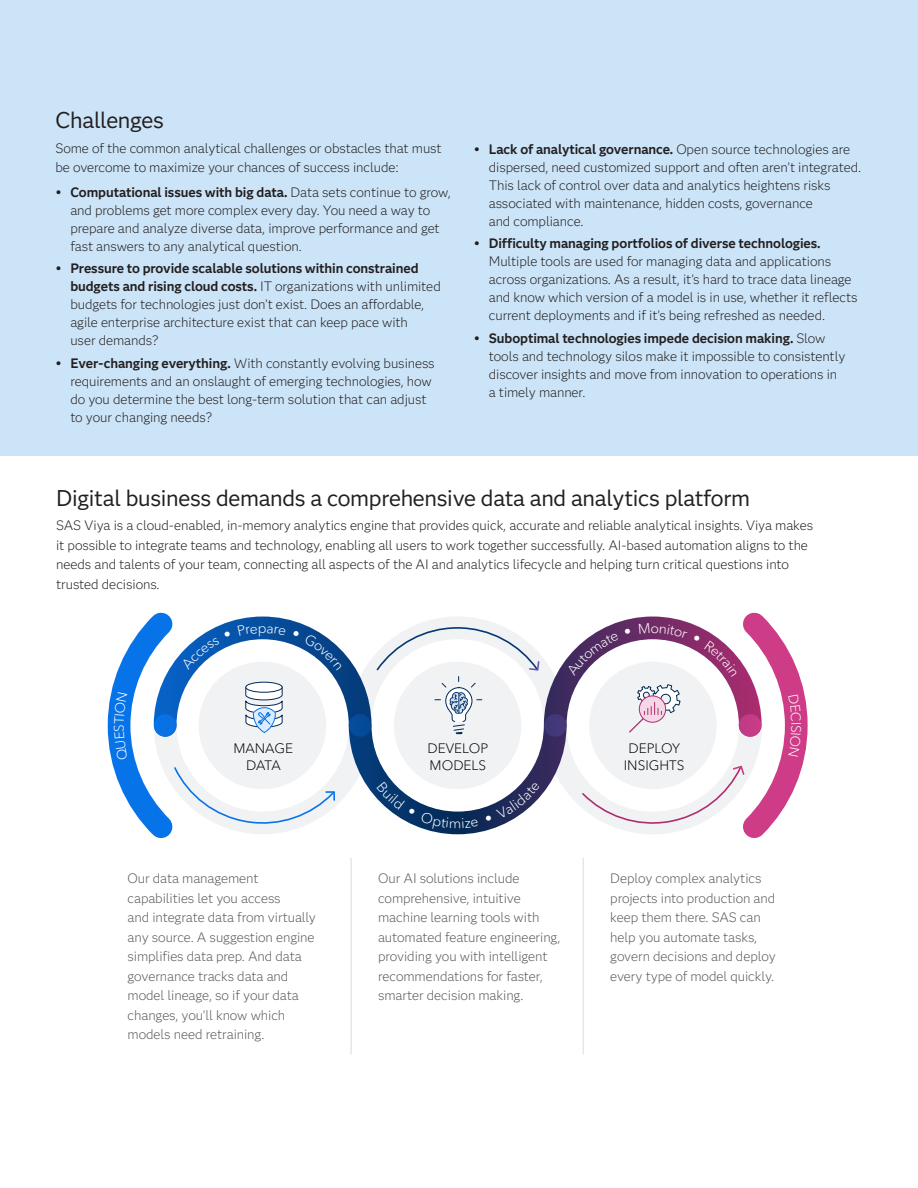
<style>
.page{position:relative;width:918px;height:1188px;background:#fff}
.page>*{position:absolute;margin:0;border:0;box-sizing:border-box;transform-origin:0 0}
.Subhead-1{font:22.5px "Anova";letter-spacing:-.01em;color:#231f20}
.Body{font:300 13.5px/18px "Anova";letter-spacing:-.005em;color:#231f20}
.Body-2{font:300 13.5px/19.5px "Anova";letter-spacing:-.005em;color:#58595b}
.Body_before_bullet{font:300 13.5px/19.5px "Anova";letter-spacing:-.005em;color:#231f20}
.t1{font:300 13.5px/16.2px "Avenir Next W1 G";color:#000;text-align:center}
.s1{font-weight:700}
</style>
<div class="page">
<div style="left:0;top:0;width:918px;height:456px;background:#cce4f7"></div>
<hr style="left:350px;top:858px;width:2px;height:196px;background:#e3e7eb">
<hr style="left:583px;top:858px;width:1px;height:196px;background:#e3e7eb">
<svg style="left:107px;top:612px;width:701px;height:227px"></svg>
<h2 class="Subhead-1" style="left:55px;top:104px;width:110px">Challenges</h2>
<p class="Body_before_bullet" style="left:55px;top:138px;width:388px">Some of the common analytical challenges or obstacles that must be overcome to maximize your chances of success include:</p>
<p class="Body" style="left:70px;top:183px;width:382px;text-indent:-15px"><span class="s1">• Computational issues with big data.</span> Data sets continue to grow, and problems get more complex every day. You need a way to prepare and analyze diverse data, improve performance and get fast answers to any analytical question.</p>
<p class="Body" style="left:70px;top:259px;width:372px;text-indent:-15px"><span class="s1">• Pressure to provide scalable solutions within constrained budgets and rising cloud costs.</span> IT organizations with unlimited budgets for technologies just don’t exist. Does an affordable, agile enterprise architecture exist that can keep pace with<br>user demands?</p>
<p class="Body" style="left:70px;top:354px;width:366px;text-indent:-15px"><span class="s1">• Ever-changing everything.</span> With constantly evolving business requirements and an onslaught of emerging technologies, how do you determine the best long-term solution that can adjust to your changing needs?</p>
<p class="Body" style="left:489px;top:139px;width:374px;text-indent:-15px"><span class="s1">• Lack of analytical governance.</span> Open source technologies are dispersed, need customized support and often aren’t integrated.<br>This lack of control over data and analytics heightens risks associated with maintenance, hidden costs, governance<br>and compliance.</p>
<p class="Body" style="left:489px;top:234px;width:370px;text-indent:-15px"><span class="s1">• Difficulty managing portfolios of diverse technologies.<br></span>Multiple tools are used for managing data and applications across organizations. As a result, it’s hard to trace data lineage and know which version of a model is in use, whether it reflects current deployments and if it’s being refreshed as needed.</p>
<p class="Body" style="left:489px;top:328px;width:358px;text-indent:-15px"><span class="s1">• Suboptimal technologies impede decision making.</span> Slow tools and technology silos make it impossible to consistently discover insights and move from innovation to operations in a timely manner.</p>
<h2 class="Subhead-1" style="left:56px;top:482px;width:696px">Digital business demands a comprehensive data and analytics platform</h2>
<p class="Body" style="left:56px;top:515px;width:759px;line-height:19.5px">SAS Viya is a cloud-enabled, in-memory analytics engine that provides quick, accurate and reliable analytical insights. Viya makes it possible to integrate teams and technology, enabling all users to work together successfully. AI-based automation aligns to the needs and talents of your team, connecting all aspects of the AI and analytics lifecycle and helping turn critical questions into trusted decisions.</p>
<p class="t1" style="left:233px;top:741px;width:61px">MANAGE<br>DATA</p>
<p class="t1" style="left:428px;top:741px;width:62px;text-align:left">DEVELOP<br>MODELS</p>
<p class="t1" style="left:624px;top:741px;width:62px">DEPLOY<br>INSIGHTS</p>
<p class="Body-2" style="left:128px;top:868px;width:190px">Our data management capabilities let you access<br>and integrate data from virtually any source. A suggestion engine simplifies data prep. And data governance tracks data and model lineage, so if your data changes, you’ll know which models need retraining.</p>
<p class="Body-2" style="left:378px;top:868px;width:184px">Our AI solutions include comprehensive, intuitive machine learning tools with automated feature engineering, providing you with intelligent recommendations for faster, smarter decision making.</p>
<p class="Body-2" style="left:610px;top:868px;width:167px">Deploy complex analytics projects into production and keep them there. SAS can help you automate tasks, govern decisions and deploy every type of model quickly.</p>
</div>
